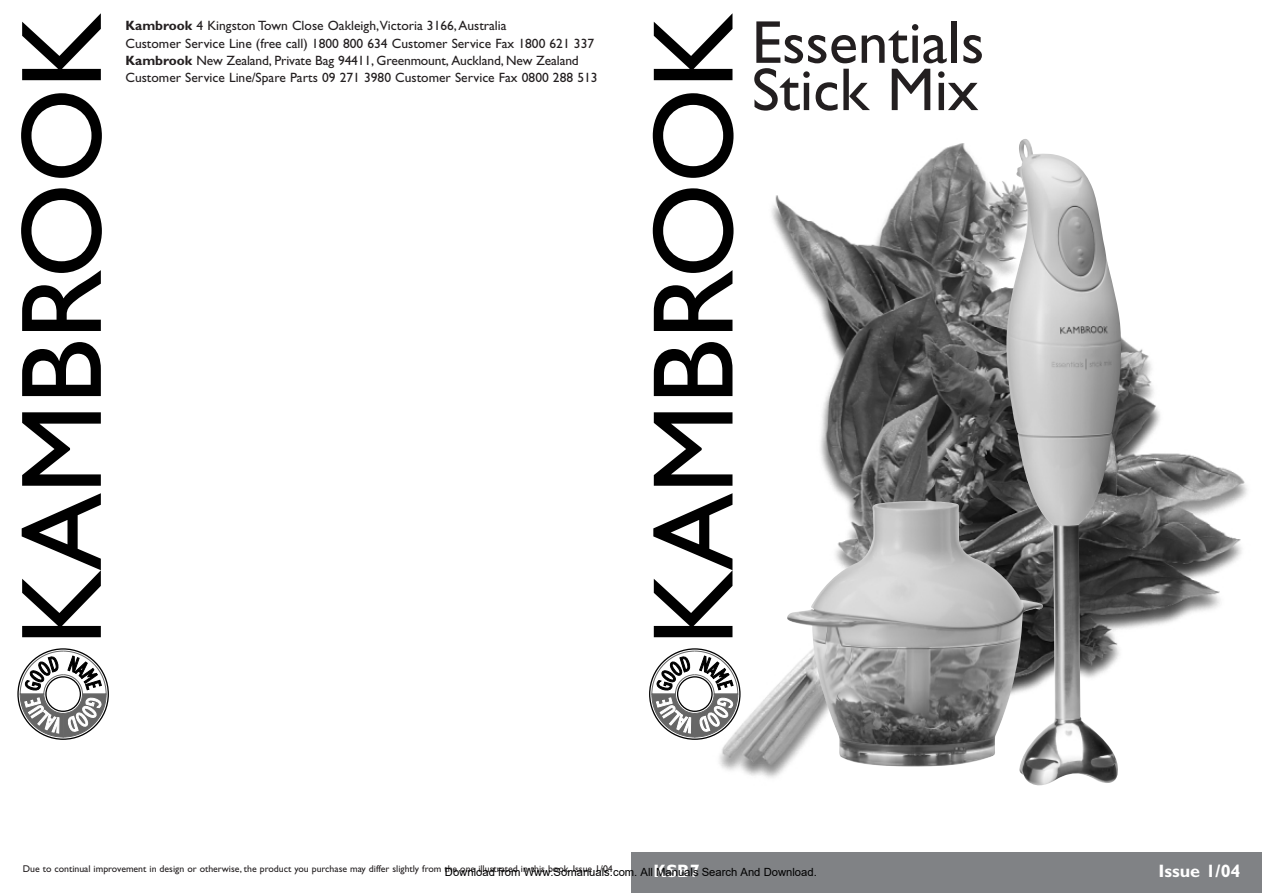
<style>
.page{position:relative;width:1262px;height:893px;background:#fff}
.page>*{position:absolute;margin:0;border:0;box-sizing:border-box;transform-origin:0 0}
.t1{font:60.75px/47.2px "Gill Sans";color:#231f20}
.t2{font:700 18px "Gill Sans";color:#fff}
.t3{font:13.5px/17.1px "Gill Sans";color:#231f20}
.t4{font:11.25px "Arial";color:#000}
.t5{font:9.9px "Gill Sans";color:#231f20}
.s1{font-weight:700}
</style>
<div class="page">
<img style="left:688px;top:128px;width:559px;height:650px">
<div style="left:631px;top:852px;width:630px;height:40px;background:#808285"></div>
<svg style="left:653px;top:493px;width:79px;height:144px"></svg>
<svg style="left:654px;top:412px;width:78px;height:73px"></svg>
<svg style="left:654px;top:342px;width:78px;height:54px"></svg>
<svg style="left:653px;top:188px;width:80px;height:143px"></svg>
<svg style="left:653px;top:93px;width:80px;height:85px"></svg>
<svg style="left:654px;top:14px;width:78px;height:66px"></svg>
<svg style="left:22px;top:493px;width:79px;height:144px"></svg>
<svg style="left:22px;top:412px;width:79px;height:73px"></svg>
<svg style="left:22px;top:342px;width:79px;height:54px"></svg>
<svg style="left:21px;top:188px;width:81px;height:143px"></svg>
<svg style="left:21px;top:93px;width:81px;height:85px"></svg>
<svg style="left:22px;top:13px;width:79px;height:67px"></svg>
<img style="left:1005px;top:137px;width:116px;height:649px">
<img style="left:786px;top:501px;width:257px;height:267px">
<svg style="left:649px;top:645px;width:94px;height:97px"></svg>
<svg style="left:17px;top:648px;width:92px;height:92px"></svg>
<p class="t3" style="left:125px;top:19px;width:473px"><span class="s1">Kambrook</span> 4 Kingston Town Close Oakleigh,Victoria 3166,Australia<br>Customer Service Line (free call) 1800 800 634 Customer Service Fax 1800 621 337<br><span class="s1">Kambrook</span> New Zealand, Private Bag 94411, Greenmount, Auckland, New Zealand Customer Service Line/Spare Parts 09 271 3980 Customer Service Fax 0800 288 513</p>
<h1 class="t1" style="left:752px;top:25px;width:234px">Essentials<br>Stick Mix</h1>
<h2 class="t2" style="left:653px;top:864px;width:48px">KSB7</h2>
<h2 class="t2" style="left:1158px;top:864px;width:84px">Issue 1/04</h2>
<p class="t5" style="left:23px;top:865px;width:591px">Due to continual improvement in design or otherwise, the product you purchase may differ slightly from the one illustrated in this book. Issue 1/04</p>
<p class="t4" style="left:445px;top:865px;width:373px">Download from Www.Somanuals.com. All Manuals Search And Download.</p>
</div>
